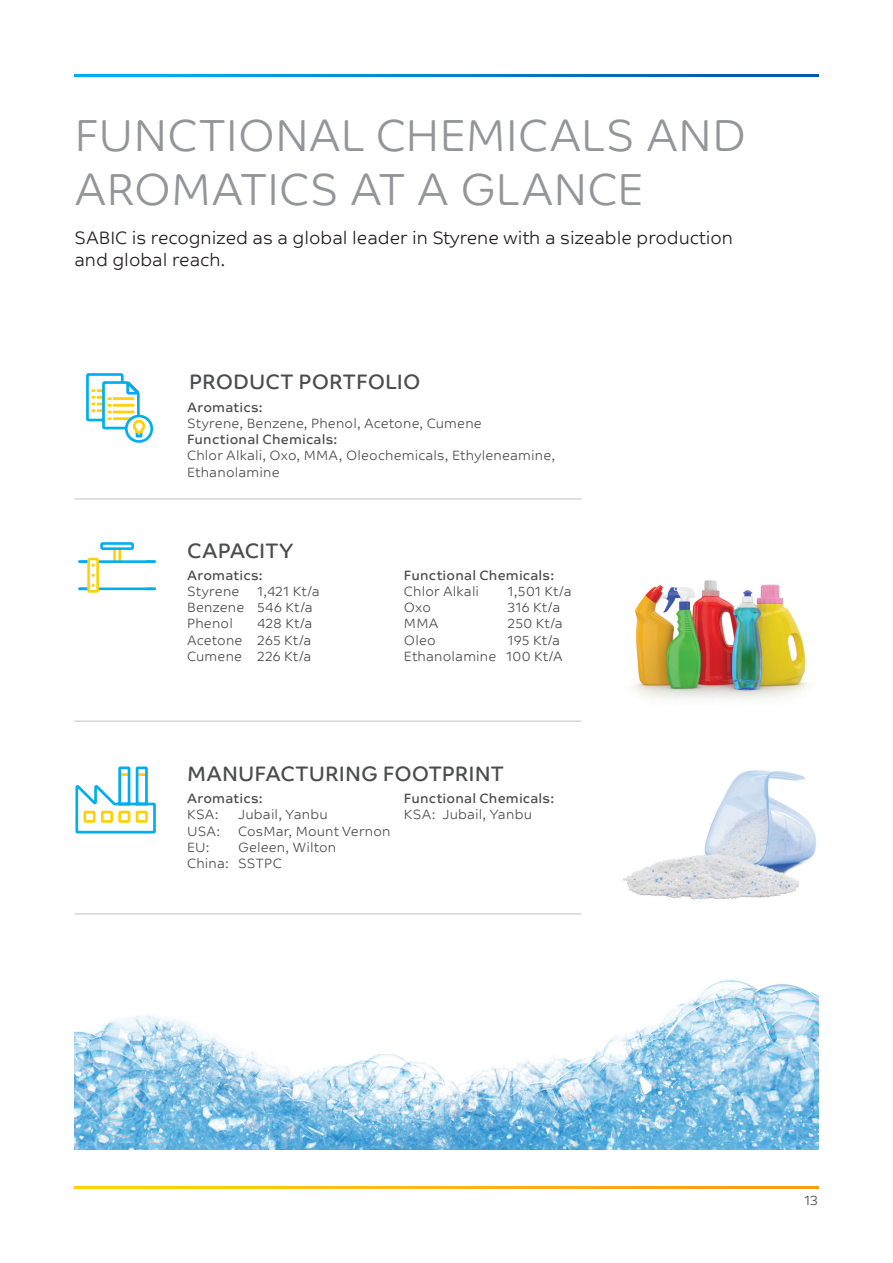
<style>
.page{position:relative;width:893px;height:1263px;background:#fff}
.page>*{position:absolute;margin:0;border:0;box-sizing:border-box;transform-origin:0 0}
.t1{font:300 45px/54px "SABIC Typeface Text";color:#939598}
.t2{font:21px "SABIC Typeface Text";letter-spacing:.005em;color:#4b4c4d}
.t3{font:300 18px/21.6px "SABIC Typeface Text";color:#231f20}
.t4{font:300 13.5px/16.2px "SABIC Typeface Text";letter-spacing:.015em;color:#4b4c4d}
.t5{font:13.5px "SABIC Typeface Text";letter-spacing:.015em;color:#4b4c4d}
</style>
<div class="page">
<svg style="left:74px;top:74px;width:745px;height:3px"></svg>
<svg style="left:74px;top:1186px;width:745px;height:2px"></svg>
<img style="left:623px;top:770px;width:193px;height:130px">
<img style="left:634px;top:580px;width:174px;height:119px">
<img style="left:74px;top:913px;width:745px;height:236px">
<svg style="left:86px;top:373px;width:68px;height:70px"></svg>
<svg style="left:113px;top:550px;width:8px;height:10px"></svg>
<hr style="left:98px;top:560px;width:57px;height:3px;background:#00aeef">
<hr style="left:98px;top:587px;width:57px;height:3px;background:#00aeef">
<svg style="left:146px;top:560px;width:10px;height:3px"></svg>
<svg style="left:146px;top:587px;width:10px;height:3px"></svg>
<svg style="left:78px;top:584px;width:17px;height:6px"></svg>
<svg style="left:78px;top:560px;width:17px;height:7px"></svg>
<div style="left:87px;top:558px;width:12px;height:35px;border:3px solid #fed006"></div>
<div style="left:100px;top:542px;width:34px;height:8px;border:3px solid #00aeef"></div>
<svg style="left:75px;top:766px;width:81px;height:68px"></svg>
<hr style="left:74px;top:498px;width:507px;height:1px;background:#c7c8ca">
<hr style="left:74px;top:721px;width:507px;height:1px;background:#c7c8ca">
<hr style="left:74px;top:913px;width:507px;height:1px;background:#c7c8ca">
<h1 class="t1" style="left:74px;top:105px;width:673px">FUNCTIONAL CHEMICALS AND<br>AROMATICS AT A GLANCE</h1>
<h3 class="t3" style="left:74px;top:225px;width:660px">SABIC is recognized as a global leader in Styrene with a sizeable production and global reach.</h3>
<h2 class="t2" style="left:189px;top:369px;width:233px">PRODUCT PORTFOLIO</h2>
<p class="t5" style="left:187px;top:399px;width:77px">Aromatics:</p>
<p class="t4" style="left:187px;top:414px;width:296px">Styrene, Benzene, Phenol, Acetone, Cumene</p>
<p class="t5" style="left:187px;top:431px;width:152px">Functional Chemicals:</p>
<p class="t4" style="left:187px;top:446px;width:369px">Chlor Alkali, Oxo, MMA, Oleochemicals, Ethyleneamine,<br>Ethanolamine</p>
<h2 class="t2" style="left:187px;top:538px;width:108px">CAPACITY</h2>
<p class="t5" style="left:187px;top:567px;width:77px">Aromatics:</p>
<p class="t4" style="left:187px;top:582px;width:54px">Styrene</p>
<p class="t4" style="left:187px;top:582px;width:134px;text-indent:70px">1,421 Kt/a<br>Benzene 546 Kt/a<br>Phenol</p>
<p class="t4" style="left:187px;top:615px;width:127px;text-align:justify;text-indent:70px">428 Kt/a Acetone 265 Kt/a Cumene 226 Kt/a</p>
<p class="t5" style="left:404px;top:567px;width:152px">Functional Chemicals:</p>
<p class="t4" style="left:404px;top:582px;width:77px">Chlor Alkali</p>
<p class="t4" style="left:508px;top:582px;width:65px">1,501 Kt/a</p>
<p class="t4" style="left:404px;top:598px;width:28px">Oxo</p>
<p class="t4" style="left:508px;top:598px;width:54px">316 Kt/a</p>
<p class="t4" style="left:404px;top:615px;width:36px">MMA</p>
<p class="t4" style="left:508px;top:615px;width:56px">250 Kt/a</p>
<p class="t4" style="left:404px;top:631px;width:33px">Oleo</p>
<p class="t4" style="left:404px;top:631px;width:160px;text-align:right">195 Kt/a<br>Ethanolamine 100 Kt/A</p>
<h2 class="t2" style="left:187px;top:761px;width:318px">MANUFACTURING FOOTPRINT</h2>
<p class="t5" style="left:187px;top:790px;width:77px">Aromatics:</p>
<p class="t4" style="left:187px;top:805px;width:33px">KSA:</p>
<p class="t4" style="left:238px;top:805px;width:91px">Jubail, Yanbu</p>
<p class="t4" style="left:187px;top:822px;width:35px">USA:</p>
<p class="t4" style="left:238px;top:822px;width:154px">CosMar, Mount Vernon</p>
<p class="t4" style="left:187px;top:838px;width:24px">EU:</p>
<p class="t5" style="left:404px;top:790px;width:152px">Functional Chemicals:</p>
<p class="t4" style="left:404px;top:805px;width:130px">KSA: Jubail, Yanbu</p>
<p class="t4" style="left:187px;top:838px;width:151px;text-indent:51px">Geleen, Wilton<br>China: SSTPC</p>
<p class="t4" style="left:805px;top:1191px;width:15px">13</p>
</div>
